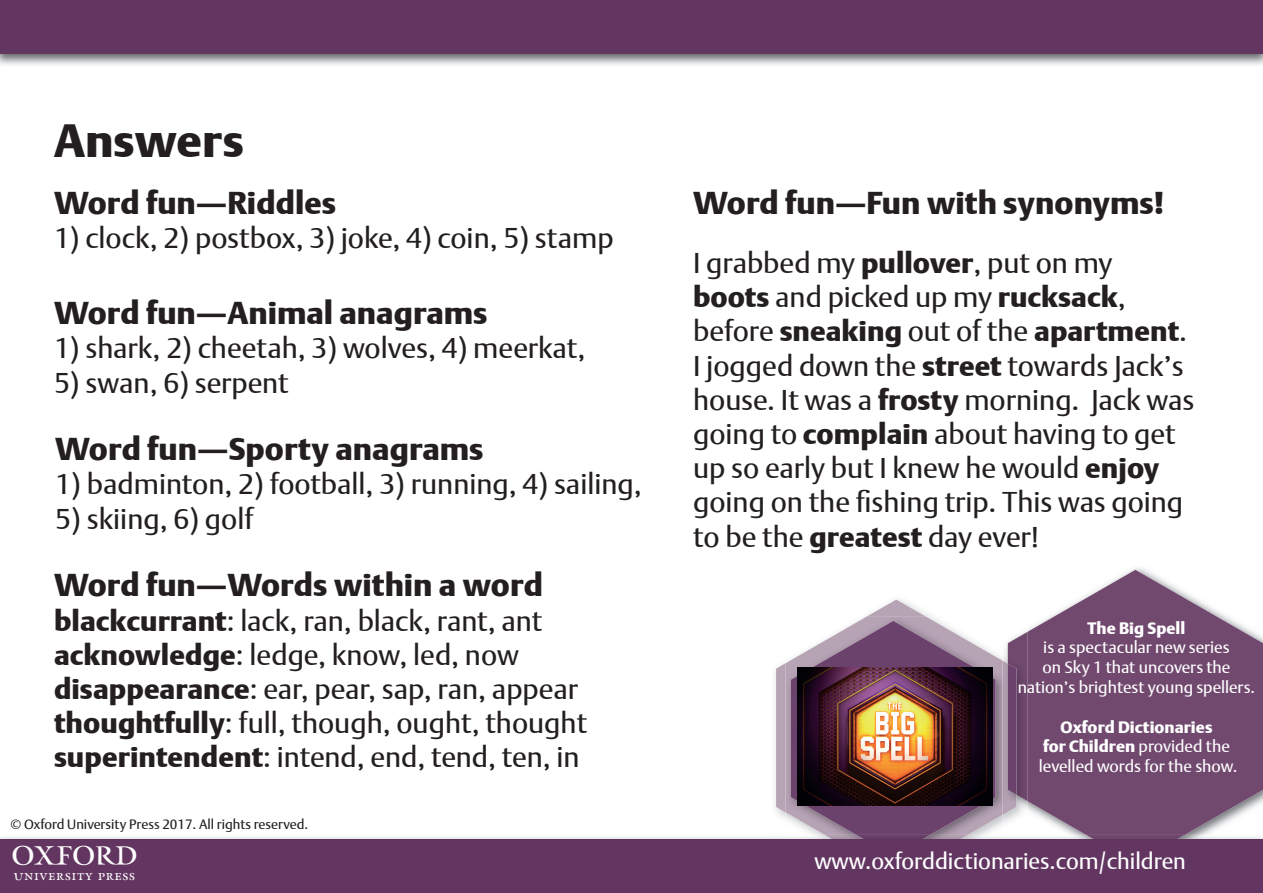
<style>
.page{position:relative;width:1263px;height:893px;background:#fff}
.page>*{position:absolute;margin:0;border:0;box-sizing:border-box;transform-origin:0 0}
.t1{font:700 46.5px "OUP Argo";color:#231f20}
.t2{font:43.5px "OUP1";color:#fff}
.t3{font:700 31.5px "OUP Argo";color:#231f20}
.t4{font:28.5px/34.2px "OUP Argo";color:#231f20}
.t5{font:22.5px "OUP Argo";color:#fff}
.t6{font:16.5px/19.8px "OUP Argo";color:#fff;text-align:center}
.t7{font:700 16.5px "OUP Argo";letter-spacing:.005em;color:#fff}
.t8{font:13.5px "OUP Argo";color:#231f20}
.s1{font-weight:700}
</style>
<div class="page">
<svg style="left:1028px;top:570px;width:235px;height:265px;background:#876685"></svg>
<img style="left:775px;top:599px;width:253px;height:223px">
<img style="left:1008px;top:632px;width:20px;height:169px">
<img style="left:1002px;top:616px;width:5px;height:45px">
<img style="left:785px;top:616px;width:217px;height:213px">
<img style="left:1002px;top:815px;width:5px;height:9px">
<img style="left:1007px;top:663px;width:9px;height:149px">
<svg style="left:1008px;top:664px;width:8px;height:131px"></svg>
<svg style="left:776px;top:663px;width:9px;height:149px"></svg>
<img style="left:1002px;top:661px;width:5px;height:154px">
<svg style="left:791px;top:600px;width:204px;height:235px"></svg>
<div style="left:0;top:0;width:1263px;height:54px;background:#633662"></div>
<img style="left:1086px;top:835px;width:99px;height:4px">
<img style="left:825px;top:835px;width:143px;height:4px">
<img style="left:856px;top:835px;width:74px;height:4px">
<div style="left:0;top:839px;width:1263px;height:54px;background:#633662"></div>
<img style="left:797px;top:668px;width:195px;height:137px">
<h1 class="t1" style="left:54px;top:113px;width:191px">Answers</h1>
<p class="t3" style="left:54px;top:184px;width:284px">Word fun—Riddles</p>
<p class="t4" style="left:54px;top:220px;width:561px">1) clock, 2) postbox, 3) joke, 4) coin, 5) stamp</p>
<p class="t3" style="left:54px;top:294px;width:435px">Word fun—Animal anagrams</p>
<p class="t4" style="left:54px;top:331px;width:533px">1) shark, 2) cheetah, 3) wolves, 4) meerkat,</p>
<p class="t4" style="left:54px;top:365px;width:236px">5) swan, 6) serpent</p>
<p class="t3" style="left:55px;top:430px;width:430px">Word fun—Sporty anagrams</p>
<p class="t4" style="left:55px;top:467px;width:588px">1) badminton, 2) football, 3) running, 4) sailing,</p>
<p class="t4" style="left:55px;top:501px;width:200px">5) skiing, 6) golf</p>
<p class="t3" style="left:54px;top:566px;width:490px">Word fun—Words within a word</p>
<p class="t4" style="left:54px;top:603px;width:535px"><span class="s1">blackcurrant</span>: lack, ran, black, rant, ant <span class="s1">acknowledge</span>: ledge, know, led, now <span class="s1">disappearance</span>: ear, pear, sap, ran, appear <span class="s1">thoughtfully</span>: full, though, ought, thought <span class="s1">superintendent</span>: intend, end, tend, ten, in</p>
<p class="t8" style="left:11px;top:816px;width:299px">© Oxford University Press 2017. All rights reserved.</p>
<p class="t3" style="left:693px;top:184px;width:473px">Word fun—Fun with synonyms!</p>
<p class="t4" style="left:693px;top:246px;width:503px">I grabbed my <span class="s1">pullover</span>, put on my <span class="s1">boots</span> and picked up my <span class="s1">rucksack</span>, before <span class="s1">sneaking</span> out of the <span class="s1">apartment</span>.<br>I jogged down the <span class="s1">street</span> towards Jack’s house. It was a <span class="s1">frosty</span> morning. Jack was going to <span class="s1">complain</span> about having to get up so early but I knew he would <span class="s1">enjoy </span>going on the fishing trip. This was going to be the <span class="s1">greatest</span> day ever!</p>
<p class="t7" style="left:1087px;top:618px;width:99px">The Big Spell</p>
<p class="t6" style="left:1018px;top:637px;width:239px">is a spectacular new series<br>on Sky 1 that uncovers the nation’s brightest young spellers.</p>
<p class="t6" style="left:1039px;top:717px;width:200px"><span class="s1">Oxford Dictionaries<br>for Children</span> provided the levelled words for the show.</p>
<h2 class="t2" style="left:13px;top:839px;width:125px">1</h2>
<p class="t5" style="left:814px;top:848px;width:373px">www.oxforddictionaries.com/children</p>
</div>
